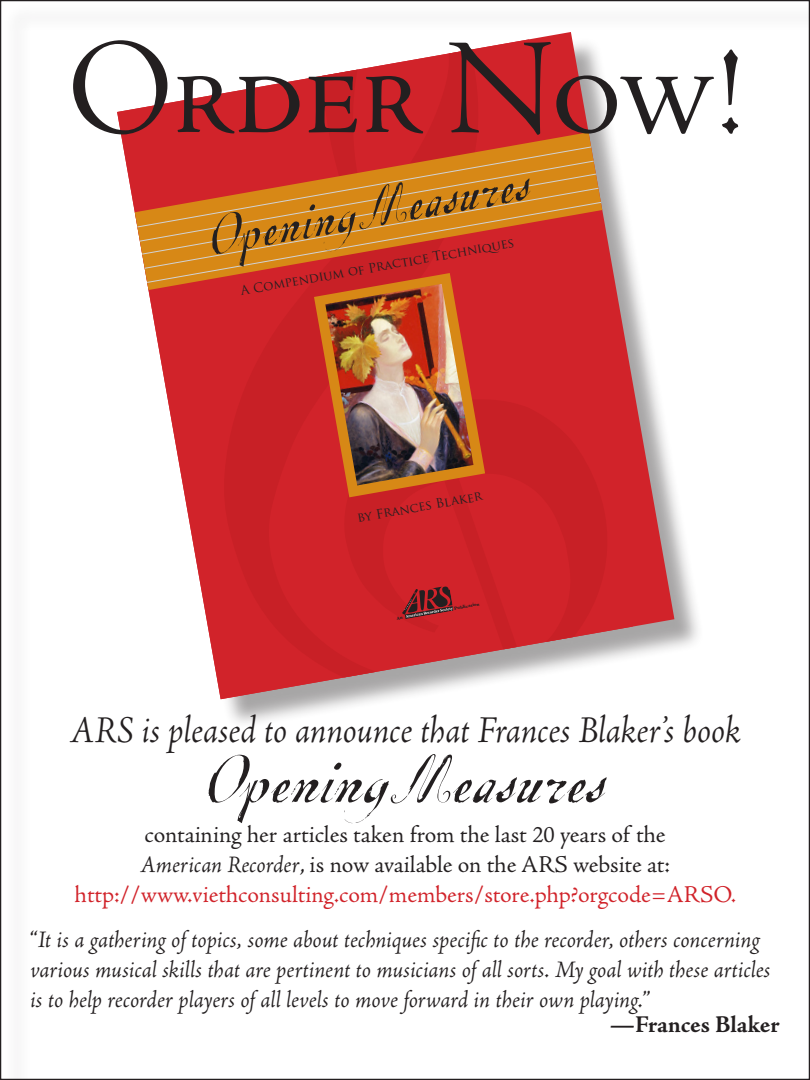
<style>
.page{position:relative;width:810px;height:1080px;background:#fff}
.page>*{position:absolute;margin:0;border:0;box-sizing:border-box;transform-origin:0 0}
.t1{font:142.5px "Adobe Jenson MM SC 371 57";color:#231f20}
.t2{font:60px "Escrita Principal";color:#231f20}
.t3{font:48.75px "Escrita Principal";color:#231f20}
.t4{font:40px "Adobe Jenson MM It 371 16";color:#231f20}
.t5{font:25px/30px "Adobe Jenson MM It 371 10";color:#231f20}
.t6{font:25px/30px "Adobe Jenson MM 371 10";letter-spacing:-.005em;color:#231f20;text-align:center}
.t7{font:25px "Adobe Jenson MM 600 10";letter-spacing:-.005em;color:#231f20}
.t8{font:12.5px "Trajan Pro";color:#231f20}
.t9{font:700 4.75px "Baskerville";color:#231f20}
.s1{font-family:"Adobe Jenson MM It 371 10"}
.s2{color:#d1232a}
.s3{font-family:"Adobe Jenson MM 371 10"}
</style>
<div class="page">
<div style="left:122px;top:36px;width:582px;height:693px;background:#231f20;opacity:.4"></div>
<svg style="left:117px;top:36px;width:557px;height:663px"></svg>
<svg style="left:223px;top:32px;width:385px;height:667px;background:#d14248"></svg>
<svg style="left:135px;top:132px;width:467px;height:158px;background:#d03330"></svg>
<svg style="left:314px;top:284px;width:171px;height:213px;background:#cf3425"></svg>
<img style="left:325px;top:284px;width:149px;height:201px">
<svg style="left:130px;top:145px;width:468px;height:84px;background:#d1402b"></svg>
<svg style="left:133px;top:159px;width:468px;height:84px;background:#d25129"></svg>
<svg style="left:135px;top:172px;width:468px;height:84px;background:#d46429"></svg>
<svg style="left:138px;top:187px;width:468px;height:83px;background:#d57727"></svg>
<svg style="left:140px;top:201px;width:468px;height:83px;background:#d36227"></svg>
<svg style="left:397px;top:586px;width:57px;height:34px;background:#90262b"></svg>
<p class="t1" style="left:68px;top:13px;width:677px">Order Now!</p>
<p class="t3" style="left:203px;top:210px;width:327px;rotate:-10deg">Opening Measures</p>
<p class="t8" style="left:239px;top:283px;width:279px;rotate:-10deg">A Compendium of Practice Techniques</p>
<p class="t8" style="left:356px;top:510px;width:128px;rotate:-10deg">by Frances Blaker</p>
<p class="t9" style="left:454px;top:605px;width:27px;rotate:-10deg">Publication</p>
<p class="t4" style="left:70px;top:709px;width:672px">ARS is pleased to announce that Frances Blaker’s book</p>
<p class="t2" style="left:205px;top:746px;width:401px">Opening Measures</p>
<p class="t6" style="left:75px;top:820px;width:663px">containing her articles taken from the last 20 years of the<br><span class="s1">American Recorder</span>, is now available on the ARS website at: <span class="s2">http://www.viethconsulting.com/members/store.php?orgcode=ARSO.</span></p>
<p class="t5" style="left:30px;top:925px;width:742px"><span class="s3">“</span>It is a gathering of topics, some about techniques specific to the recorder, others concerning various musical skills that are pertinent to musicians of all sorts. My goal with these articles is to help recorder players of all levels to move forward in their own playing.<span class="s3">”</span></p>
<p class="t7" style="left:610px;top:1011px;width:172px">—Frances Blaker</p>
</div>
